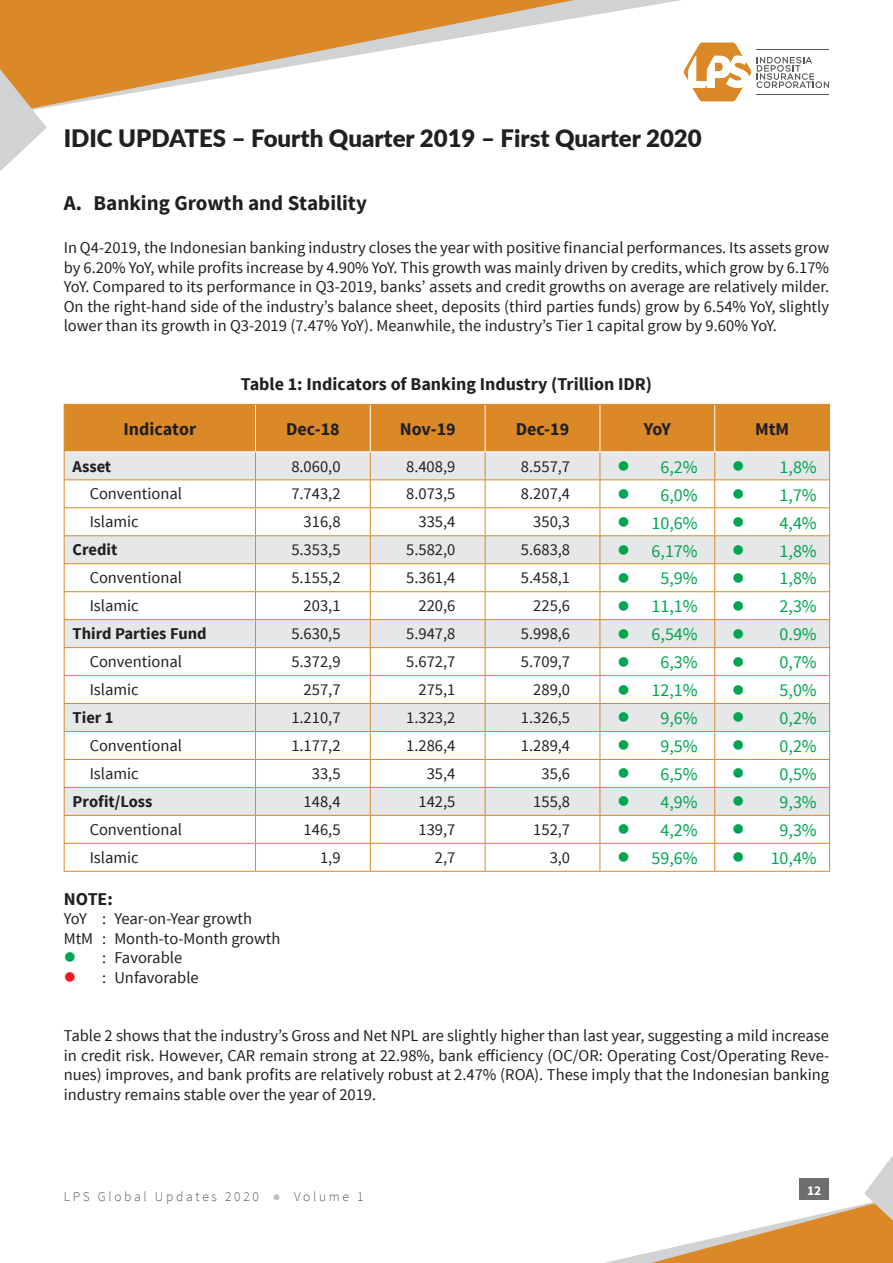
<style>
.page{position:relative;width:893px;height:1263px;background:#fff}
.page>*{position:absolute;margin:0;border:0;box-sizing:border-box;transform-origin:0 0}
.t1{font:900 24px "Lato";color:#221f1f}
.t2{font:700 21px "Source Sans Pro";color:#221f1f}
.t3{font:18px "Source Sans Pro";color:#00a550}
.t4{font:700 18px "Source Sans Pro";color:#221f1f}
.t5{font:16.5px/19.5px "Source Sans Pro";color:#221f1f;text-align:justify}
.t6{font:700 16.5px "Source Sans Pro";color:#221f1f}
.t7{font:300 13.5px "Source Sans Pro";letter-spacing:.2em;color:#57585a}
.t8{font:700 13.5px "Source Sans Pro";color:#fff}
.s1{color:#00a550}
.s2{color:#ed1c24}
.s3{font-family:"Arial";font-weight:400;color:#bbbdbf}
</style>
<div class="page">
<svg style="left:684px;top:43px;width:145px;height:58px"></svg>
<svg style="left:0;top:0;width:680px;height:108px"></svg>
<svg style="left:0;top:43px;width:47px;height:128px"></svg>
<svg style="left:604px;top:1155px;width:289px;height:108px"></svg>
<div style="left:799px;top:1179px;width:30px;height:21px;background:#6c6e70"></div>
<svg style="left:64px;top:404px;width:766px;height:468px"></svg>
<hr style="left:744px;top:871px;width:86px;height:1px;background:#db8827">
<h1 class="t1" style="left:64px;top:129px;width:639px">IDIC UPDATES – Fourth Quarter 2019 – First Quarter 2020</h1>
<p class="t2" style="left:64px;top:194px;width:305px">A. Banking Growth and Stability</p>
<p class="t5" style="left:64px;top:238px;width:767px">In Q4-2019, the Indonesian banking industry closes the year with positive financial performances. Its assets grow by 6.20% YoY, while profits increase by 4.90% YoY. This growth was mainly driven by credits, which grow by 6.17% YoY. Compared to its performance in Q3-2019, banks’ assets and credit growths on average are relatively milder.<br>On the right-hand side of the industry’s balance sheet, deposits (third parties funds) grow by 6.54% YoY, slightly lower than its growth in Q3-2019 (7.47% YoY). Meanwhile, the industry’s Tier 1 capital grow by 9.60% YoY.</p>
<p class="t4" style="left:241px;top:376px;width:413px">Table 1: Indicators of Banking Industry (Trillion IDR)</p>
<p class="t4" style="left:123px;top:422px;width:74px">Indicator</p>
<p class="t4" style="left:286px;top:422px;width:55px">Dec-18</p>
<p class="t4" style="left:400px;top:422px;width:57px">Nov-19</p>
<p class="t4" style="left:516px;top:422px;width:55px">Dec-19</p>
<p class="t4" style="left:644px;top:422px;width:28px">YoY</p>
<p class="t4" style="left:755px;top:422px;width:36px">MtM</p>
<p class="t6" style="left:73px;top:459px;width:40px">Asset</p>
<p class="t5" style="left:291px;top:457px;width:51px">8.060,0</p>
<p class="t5" style="left:406px;top:457px;width:51px">8.408,9</p>
<p class="t5" style="left:521px;top:457px;width:51px">8.557,7</p>
<p class="t3" style="left:617px;top:459px;width:82px">● 6,2%</p>
<p class="t3" style="left:732px;top:459px;width:86px">● 1,8%</p>
<p class="t5" style="left:90px;top:485px;width:94px">Conventional</p>
<p class="t5" style="left:291px;top:485px;width:51px">7.743,2</p>
<p class="t5" style="left:406px;top:485px;width:51px">8.073,5</p>
<p class="t5" style="left:521px;top:485px;width:51px">8.207,4</p>
<p class="t3" style="left:617px;top:487px;width:82px">● 6,0%</p>
<p class="t3" style="left:732px;top:487px;width:86px">● 1,7%</p>
<p class="t5" style="left:90px;top:513px;width:51px">Islamic</p>
<p class="t5" style="left:304px;top:513px;width:38px">316,8</p>
<p class="t5" style="left:418px;top:513px;width:38px">335,4</p>
<p class="t5" style="left:533px;top:513px;width:38px">350,3</p>
<p class="t3" style="left:617px;top:515px;width:82px">● 10,6%</p>
<p class="t3" style="left:732px;top:515px;width:86px">● 4,4%</p>
<p class="t6" style="left:73px;top:543px;width:46px">Credit</p>
<p class="t5" style="left:291px;top:541px;width:51px">5.353,5</p>
<p class="t5" style="left:406px;top:541px;width:51px">5.582,0</p>
<p class="t5" style="left:521px;top:541px;width:51px">5.683,8</p>
<p class="t3" style="left:617px;top:543px;width:82px">● 6,17%</p>
<p class="t3" style="left:732px;top:543px;width:86px">● 1,8%</p>
<p class="t5" style="left:90px;top:569px;width:94px">Conventional</p>
<p class="t5" style="left:291px;top:569px;width:51px">5.155,2</p>
<p class="t5" style="left:406px;top:569px;width:51px">5.361,4</p>
<p class="t5" style="left:521px;top:569px;width:51px">5.458,1</p>
<p class="t3" style="left:617px;top:571px;width:82px">● 5,9%</p>
<p class="t3" style="left:732px;top:571px;width:86px">● 1,8%</p>
<p class="t5" style="left:90px;top:597px;width:51px">Islamic</p>
<p class="t5" style="left:304px;top:597px;width:38px">203,1</p>
<p class="t5" style="left:418px;top:597px;width:38px">220,6</p>
<p class="t5" style="left:533px;top:597px;width:38px">225,6</p>
<p class="t3" style="left:617px;top:599px;width:82px">● 11,1%</p>
<p class="t3" style="left:732px;top:599px;width:86px">● 2,3%</p>
<p class="t6" style="left:73px;top:627px;width:135px">Third Parties Fund</p>
<p class="t5" style="left:291px;top:625px;width:51px">5.630,5</p>
<p class="t5" style="left:406px;top:625px;width:51px">5.947,8</p>
<p class="t5" style="left:521px;top:625px;width:51px">5.998,6</p>
<p class="t3" style="left:617px;top:627px;width:82px">● 6,54%</p>
<p class="t3" style="left:732px;top:627px;width:86px">● 0.9%</p>
<p class="t5" style="left:90px;top:653px;width:94px">Conventional</p>
<p class="t5" style="left:291px;top:653px;width:51px">5.372,9</p>
<p class="t5" style="left:406px;top:653px;width:51px">5.672,7</p>
<p class="t5" style="left:521px;top:653px;width:51px">5.709,7</p>
<p class="t3" style="left:617px;top:655px;width:82px">● 6,3%</p>
<p class="t3" style="left:732px;top:655px;width:86px">● 0,7%</p>
<p class="t5" style="left:90px;top:681px;width:51px">Islamic</p>
<p class="t5" style="left:304px;top:681px;width:38px">257,7</p>
<p class="t5" style="left:418px;top:681px;width:38px">275,1</p>
<p class="t5" style="left:533px;top:681px;width:38px">289,0</p>
<p class="t3" style="left:617px;top:683px;width:82px">● 12,1%</p>
<p class="t3" style="left:732px;top:683px;width:86px">● 5,0%</p>
<p class="t6" style="left:73px;top:711px;width:42px">Tier 1</p>
<p class="t5" style="left:291px;top:709px;width:51px">1.210,7</p>
<p class="t5" style="left:406px;top:709px;width:51px">1.323,2</p>
<p class="t5" style="left:521px;top:709px;width:51px">1.326,5</p>
<p class="t3" style="left:617px;top:711px;width:82px">● 9,6%</p>
<p class="t3" style="left:732px;top:711px;width:86px">● 0,2%</p>
<p class="t5" style="left:90px;top:737px;width:94px">Conventional</p>
<p class="t5" style="left:291px;top:737px;width:51px">1.177,2</p>
<p class="t5" style="left:406px;top:737px;width:51px">1.286,4</p>
<p class="t5" style="left:521px;top:737px;width:51px">1.289,4</p>
<p class="t3" style="left:617px;top:739px;width:82px">● 9,5%</p>
<p class="t3" style="left:732px;top:739px;width:86px">● 0,2%</p>
<p class="t5" style="left:90px;top:765px;width:51px">Islamic</p>
<p class="t5" style="left:312px;top:765px;width:30px">33,5</p>
<p class="t5" style="left:427px;top:765px;width:30px">35,4</p>
<p class="t5" style="left:541px;top:765px;width:30px">35,6</p>
<p class="t3" style="left:617px;top:767px;width:82px">● 6,5%</p>
<p class="t3" style="left:732px;top:767px;width:86px">● 0,5%</p>
<p class="t6" style="left:73px;top:791px;width:81px">Profit/Loss</p>
<p class="t5" style="left:304px;top:793px;width:38px">148,4</p>
<p class="t5" style="left:418px;top:793px;width:38px">142,5</p>
<p class="t5" style="left:533px;top:793px;width:38px">155,8</p>
<p class="t3" style="left:617px;top:795px;width:82px">● 4,9%</p>
<p class="t3" style="left:732px;top:795px;width:86px">● 9,3%</p>
<p class="t5" style="left:90px;top:821px;width:94px">Conventional</p>
<p class="t5" style="left:304px;top:821px;width:38px">146,5</p>
<p class="t5" style="left:418px;top:821px;width:38px">139,7</p>
<p class="t5" style="left:533px;top:821px;width:38px">152,7</p>
<p class="t3" style="left:617px;top:823px;width:82px">● 4,2%</p>
<p class="t3" style="left:732px;top:823px;width:86px">● 9,3%</p>
<p class="t5" style="left:90px;top:849px;width:51px">Islamic</p>
<p class="t5" style="left:320px;top:849px;width:22px">1,9</p>
<p class="t5" style="left:435px;top:849px;width:22px">2,7</p>
<p class="t5" style="left:550px;top:849px;width:22px">3,0</p>
<p class="t3" style="left:617px;top:850px;width:82px">● 59,6%</p>
<p class="t3" style="left:732px;top:850px;width:86px">● 10,4%</p>
<p class="t4" style="left:64px;top:891px;width:51px">NOTE:</p>
<p class="t5" style="left:64px;top:910px;width:218px">YoY : Year-on-Year growth<br>MtM : Month-to-Month growth</p>
<p class="t5" style="left:64px;top:949px;width:120px"><span class="s1">●</span> : Favorable</p>
<p class="t5" style="left:64px;top:968px;width:137px"><span class="s2">●</span> : Unfavorable</p>
<p class="t5" style="left:64px;top:1027px;width:767px">Table 2 shows that the industry’s Gross and Net NPL are slightly higher than last year, suggesting a mild increase in credit risk. However, CAR remain strong at 22.98%, bank efficiency (OC/OR: Operating Cost/Operating Reve&shy;nues) improves, and bank profits are relatively robust at 2.47% (ROA). These imply that the Indonesian banking industry remains stable over the year of 2019.</p>
<p class="t7" style="left:64px;top:1191px;width:301px">LPS Global Updates 2020 <span class="s3">●</span> Volume 1</p>
<p class="t8" style="left:807px;top:1184px;width:16px">12</p>
</div>
